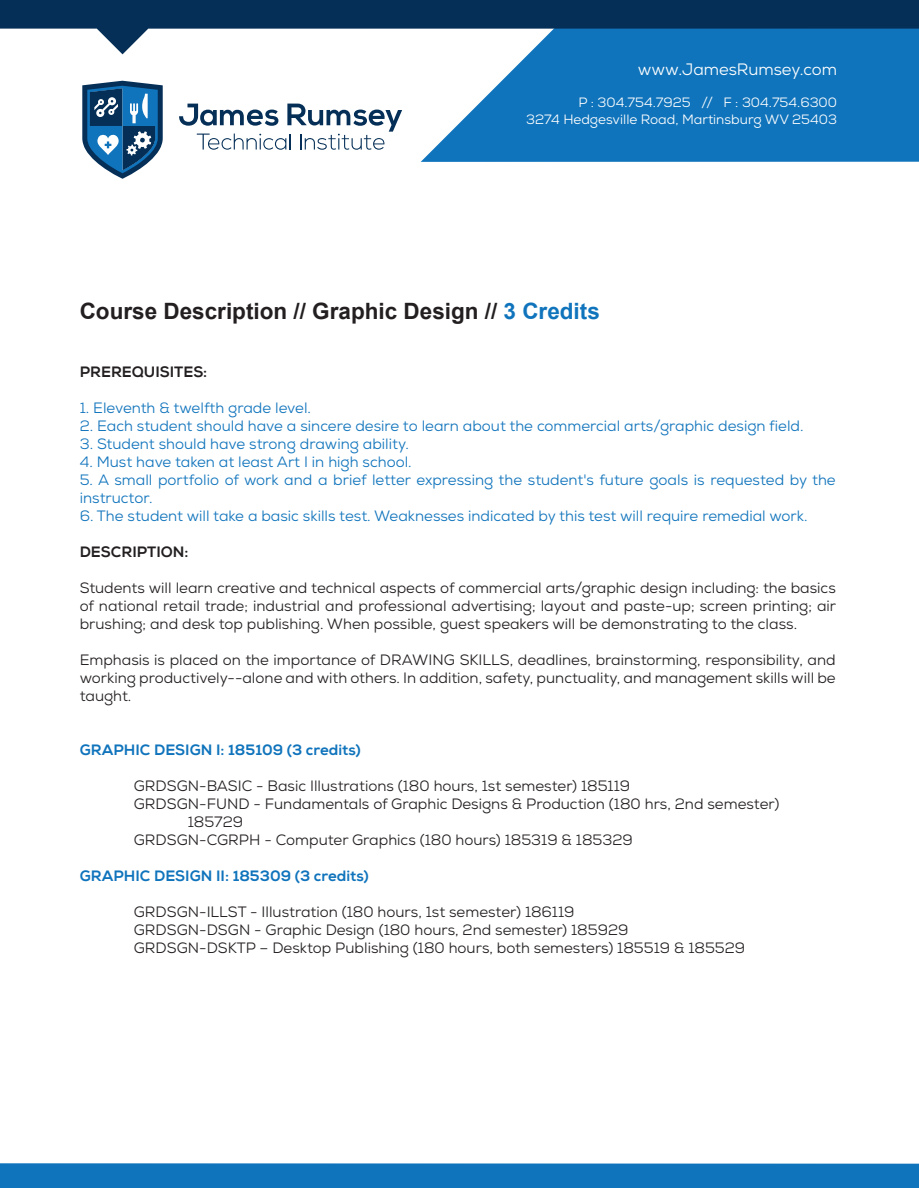
<style>
.page{position:relative;width:919px;height:1188px;background:#fff}
.page>*{position:absolute;margin:0;border:0;box-sizing:border-box;transform-origin:0 0}
.t1{font:700 22.5px "Arial";color:#231f20}
.t2{font:16.5px "Nexa";color:#fff}
.t3{font:15px/18px "Nexa";color:#231f20;text-align:justify}
.t4{font:15px/18px "Nexa";color:#1074bc}
.t5{font:800 15px "Nexa";color:#1074bc}
.t6{font:800 15px "Nexa";color:#231f20}
.t7{font:13.5px/16.2px "Nexa";color:#fff;text-align:right}
.s1{color:#1074bc}
</style>
<div class="page">
<svg style="left:179px;top:104px;width:223px;height:46px"></svg>
<svg style="left:82px;top:81px;width:81px;height:98px"></svg>
<svg style="left:421px;top:54px;width:498px;height:108px;background:#2a83c3"></svg>
<svg style="left:0;top:0;width:919px;height:54px;fill:#052f57"></svg>
<div style="left:0;top:1163px;width:919px;height:25px;background:#1074bc"></div>
<p class="t2" style="left:638px;top:59px;width:201px">www.JamesRumsey.com</p>
<p class="t7" style="left:526px;top:95px;width:312px">P : 304.754.7925 // F : 304.754.6300<br>3274 Hedgesville Road, Martinsburg WV 25403</p>
<h1 class="t1" style="left:80px;top:296px;width:522px">Course Description // Graphic Design // <span class="s1">3 Credits</span></h1>
<p class="t6" style="left:80px;top:362px;width:129px">PREREQUISITES:</p>
<p class="t4" style="left:80px;top:399px;width:233px">1. Eleventh &amp; twelfth grade level.</p>
<p class="t4" style="left:80px;top:417px;width:725px">2. Each student should have a sincere desire to learn about the commercial arts/graphic design field.</p>
<p class="t4" style="left:80px;top:435px;width:331px">3. Student should have strong drawing ability.</p>
<p class="t4" style="left:80px;top:453px;width:333px">4. Must have taken at least Art I in high school.</p>
<p class="t4" style="left:80px;top:471px;width:757px">5. A small portfolio of work and a brief letter expressing the student's future goals is requested by the instructor.</p>
<p class="t4" style="left:80px;top:507px;width:729px">6. The student will take a basic skills test. Weaknesses indicated by this test will require remedial work.</p>
<p class="t6" style="left:80px;top:542px;width:110px">DESCRIPTION:</p>
<p class="t3" style="left:80px;top:579px;width:758px">Students will learn creative and technical aspects of commercial arts/graphic design including: the basics of national retail trade; industrial and professional advertising; layout and paste-up; screen printing; air brushing; and desk top publishing. When possible, guest speakers will be demonstrating to the class.</p>
<p class="t3" style="left:80px;top:651px;width:758px">Emphasis is placed on the importance of DRAWING SKILLS, deadlines, brainstorming, responsibility, and working productively--alone and with others. In addition, safety, punctuality, and management skills will be taught.</p>
<p class="t5" style="left:80px;top:740px;width:283px">GRAPHIC DESIGN I: 185109 (3 credits)</p>
<p class="t3" style="left:134px;top:777px;width:498px">GRDSGN-BASIC - Basic Illustrations (180 hours, 1st semester) 185119</p>
<p class="t3" style="left:134px;top:795px;width:647px">GRDSGN-FUND - Fundamentals of Graphic Designs &amp; Production (180 hrs, 2nd semester)</p>
<p class="t3" style="left:188px;top:813px;width:57px">185729</p>
<p class="t3" style="left:134px;top:831px;width:501px">GRDSGN-CGRPH - Computer Graphics (180 hours) 185319 &amp; 185329</p>
<p class="t5" style="left:80px;top:866px;width:291px">GRAPHIC DESIGN II: 185309 (3 credits)</p>
<p class="t3" style="left:134px;top:903px;width:613px;text-align:left">GRDSGN-ILLST - Illustration (180 hours, 1st semester) 186119<br>GRDSGN-DSGN - Graphic Design (180 hours, 2nd semester) 185929<br>GRDSGN-DSKTP – Desktop Publishing (180 hours, both semesters) 185519 &amp; 185529</p>
</div>
